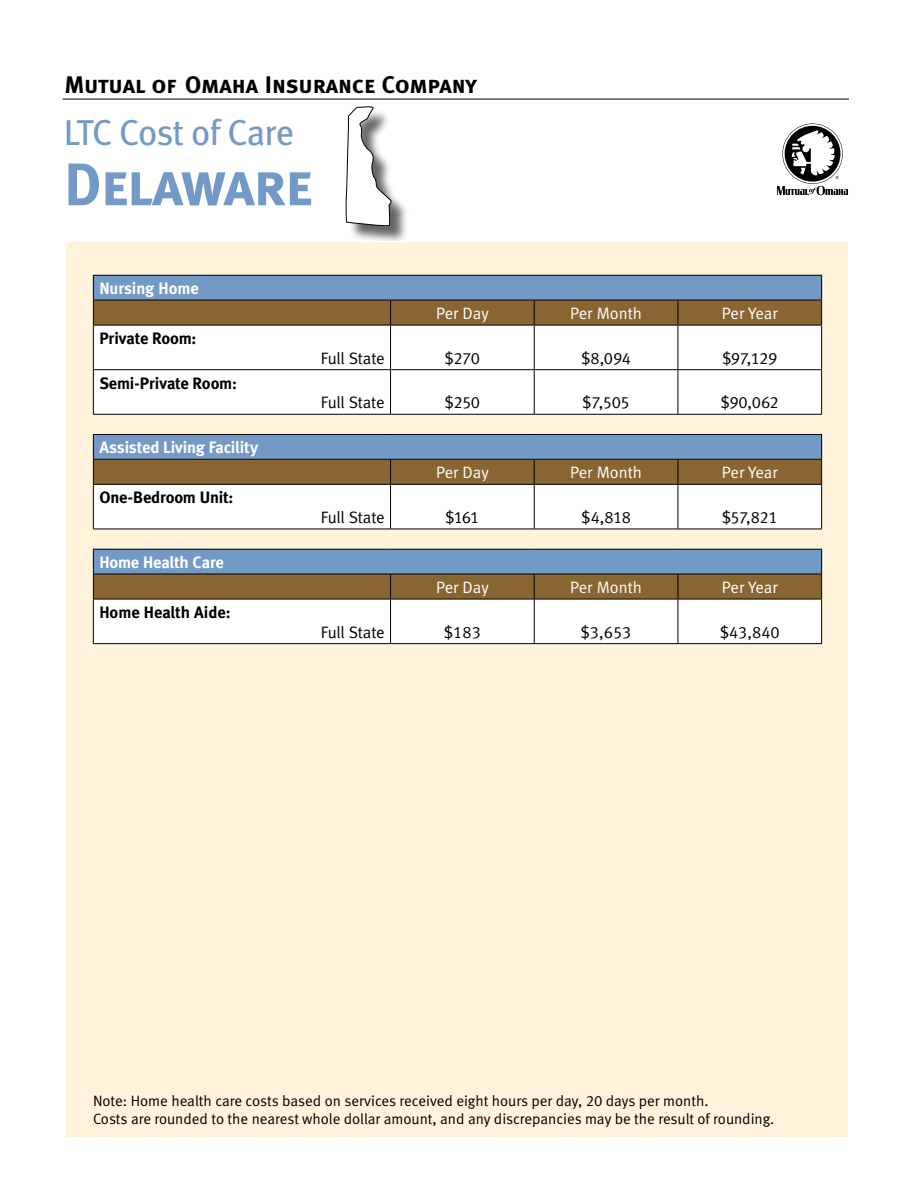
<style>
.page{position:relative;width:918px;height:1188px;background:#fff}
.page>*{position:absolute;margin:0;border:0;box-sizing:border-box;transform-origin:0 0}
.t1{font:60px "Meta Bold LF Caps";letter-spacing:-.02em;color:#7399c6}
.t2{font:36px "Meta Book LF";letter-spacing:-.025em;color:#7399c6}
.t3{font:24px "Meta Bold LF Caps";letter-spacing:-.01em;color:#000}
.t4{font:16.5px "Meta Normal LF";letter-spacing:-.015em;color:#000}
.t5{font:16.5px "Meta Normal LF";color:#fff}
.t6{font:16.5px "Meta Bold LF";letter-spacing:-.005em;color:#000}
.t7{font:16.5px "Meta Bold LF";letter-spacing:-.01em;color:#fff}
.t8{font:15px/18px "Meta Normal LF";color:#000}
</style>
<div class="page">
<svg style="left:777px;top:124px;width:71px;height:71px"></svg>
<hr style="left:63px;top:99px;width:786px;height:1px;background:#000">
<div style="left:67px;top:242px;width:781px;height:895px;background:#fff4db"></div>
<div style="left:348px;top:109px;width:61px;height:131px;background:#000;opacity:.6"></div>
<svg style="left:346px;top:107px;width:45px;height:119px"></svg>
<div style="left:94px;top:326px;width:727px;height:88px;background:#fff"></div>
<hr style="left:93px;top:325px;width:1px;height:44px;background:#000">
<hr style="left:390px;top:325px;width:1px;height:44px;background:#000">
<hr style="left:534px;top:325px;width:1px;height:44px;background:#000">
<hr style="left:678px;top:325px;width:1px;height:44px;background:#000">
<hr style="left:821px;top:325px;width:1px;height:44px;background:#000">
<hr style="left:93px;top:369px;width:298px;height:1px;background:#000">
<hr style="left:93px;top:370px;width:1px;height:44px;background:#000">
<hr style="left:391px;top:369px;width:143px;height:1px;background:#000">
<hr style="left:390px;top:370px;width:1px;height:44px;background:#000">
<hr style="left:534px;top:369px;width:144px;height:1px;background:#000">
<hr style="left:534px;top:370px;width:1px;height:44px;background:#000">
<hr style="left:678px;top:369px;width:144px;height:1px;background:#000">
<hr style="left:678px;top:370px;width:1px;height:44px;background:#000">
<hr style="left:821px;top:370px;width:1px;height:44px;background:#000">
<hr style="left:93px;top:414px;width:298px;height:1px;background:#000">
<hr style="left:391px;top:414px;width:143px;height:1px;background:#000">
<hr style="left:534px;top:414px;width:144px;height:1px;background:#000">
<hr style="left:678px;top:414px;width:144px;height:1px;background:#000">
<hr style="left:93px;top:275px;width:298px;height:1px;background:#000">
<hr style="left:391px;top:275px;width:143px;height:1px;background:#000">
<hr style="left:534px;top:275px;width:144px;height:1px;background:#000">
<hr style="left:678px;top:275px;width:144px;height:1px;background:#000">
<svg style="left:93px;top:276px;width:729px;height:49px;background:#7a7a77"></svg>
<hr style="left:93px;top:325px;width:298px;height:1px;background:#000">
<hr style="left:391px;top:325px;width:143px;height:1px;background:#000">
<hr style="left:534px;top:325px;width:144px;height:1px;background:#000">
<hr style="left:678px;top:325px;width:144px;height:1px;background:#000">
<hr style="left:93px;top:434px;width:298px;height:1px;background:#000">
<hr style="left:391px;top:434px;width:143px;height:1px;background:#000">
<hr style="left:534px;top:434px;width:144px;height:1px;background:#000">
<hr style="left:678px;top:434px;width:144px;height:1px;background:#000">
<hr style="left:93px;top:529px;width:298px;height:1px;background:#000">
<hr style="left:391px;top:529px;width:143px;height:1px;background:#000">
<hr style="left:534px;top:529px;width:144px;height:1px;background:#000">
<hr style="left:678px;top:529px;width:144px;height:1px;background:#000">
<svg style="left:93px;top:435px;width:729px;height:94px;background:#b7b7b5"></svg>
<hr style="left:93px;top:484px;width:298px;height:1px;background:#000">
<hr style="left:391px;top:484px;width:143px;height:1px;background:#000">
<hr style="left:534px;top:484px;width:144px;height:1px;background:#000">
<hr style="left:678px;top:484px;width:144px;height:1px;background:#000">
<hr style="left:93px;top:549px;width:298px;height:1px;background:#000">
<hr style="left:391px;top:549px;width:143px;height:1px;background:#000">
<hr style="left:534px;top:549px;width:144px;height:1px;background:#000">
<hr style="left:678px;top:549px;width:144px;height:1px;background:#000">
<svg style="left:93px;top:550px;width:729px;height:94px;background:#b5b6b4"></svg>
<hr style="left:93px;top:599px;width:298px;height:1px;background:#000">
<hr style="left:391px;top:599px;width:143px;height:1px;background:#000">
<hr style="left:534px;top:599px;width:144px;height:1px;background:#000">
<hr style="left:678px;top:599px;width:144px;height:1px;background:#000">
<h3 class="t3" style="left:64px;top:70px;width:414px">Mutual of Omaha Insurance Company</h3>
<h2 class="t2" style="left:64px;top:112px;width:232px">LTC Cost of Care</h2>
<h1 class="t1" style="left:64px;top:149px;width:250px">Delaware</h1>
<p class="t7" style="left:99px;top:279px;width:101px">Nursing Home</p>
<p class="t6" style="left:99px;top:329px;width:99px">Private Room:</p>
<p class="t6" style="left:99px;top:373px;width:139px">Semi-Private Room:</p>
<p class="t7" style="left:99px;top:438px;width:160px">Assisted Living Facility</p>
<p class="t6" style="left:99px;top:488px;width:136px">One-Bedroom Unit:</p>
<p class="t7" style="left:99px;top:552px;width:126px">Home Health Care</p>
<p class="t6" style="left:99px;top:603px;width:133px">Home Health Aide:</p>
<p class="t5" style="left:436px;top:304px;width:54px">Per Day</p>
<p class="t5" style="left:570px;top:304px;width:73px">Per Month</p>
<p class="t5" style="left:722px;top:304px;width:57px">Per Year</p>
<p class="t4" style="left:321px;top:348px;width:65px">Full State</p>
<p class="t4" style="left:445px;top:348px;width:37px">$270</p>
<p class="t4" style="left:581px;top:348px;width:51px">$8,094</p>
<p class="t4" style="left:722px;top:348px;width:57px">$97,129</p>
<p class="t4" style="left:321px;top:393px;width:65px">Full State</p>
<p class="t4" style="left:445px;top:393px;width:37px">$250</p>
<p class="t4" style="left:582px;top:393px;width:49px">$7,505</p>
<p class="t4" style="left:721px;top:393px;width:60px">$90,062</p>
<p class="t5" style="left:436px;top:463px;width:54px">Per Day</p>
<p class="t5" style="left:570px;top:463px;width:73px">Per Month</p>
<p class="t5" style="left:722px;top:463px;width:57px">Per Year</p>
<p class="t4" style="left:321px;top:508px;width:65px">Full State</p>
<p class="t4" style="left:445px;top:508px;width:36px">$161</p>
<p class="t4" style="left:581px;top:508px;width:51px">$4,818</p>
<p class="t4" style="left:722px;top:508px;width:57px">$57,821</p>
<p class="t5" style="left:436px;top:578px;width:54px">Per Day</p>
<p class="t5" style="left:570px;top:578px;width:73px">Per Month</p>
<p class="t5" style="left:722px;top:578px;width:57px">Per Year</p>
<p class="t4" style="left:321px;top:622px;width:65px">Full State</p>
<p class="t4" style="left:444px;top:622px;width:39px">$183</p>
<p class="t4" style="left:581px;top:622px;width:52px">$3,653</p>
<p class="t4" style="left:720px;top:622px;width:62px">$43,840</p>
<p class="t8" style="left:93px;top:1091px;width:683px">Note: Home health care costs based on services received eight hours per day, 20 days per month.<br>Costs are rounded to the nearest whole dollar amount, and any discrepancies may be the result of rounding.</p>
</div>
